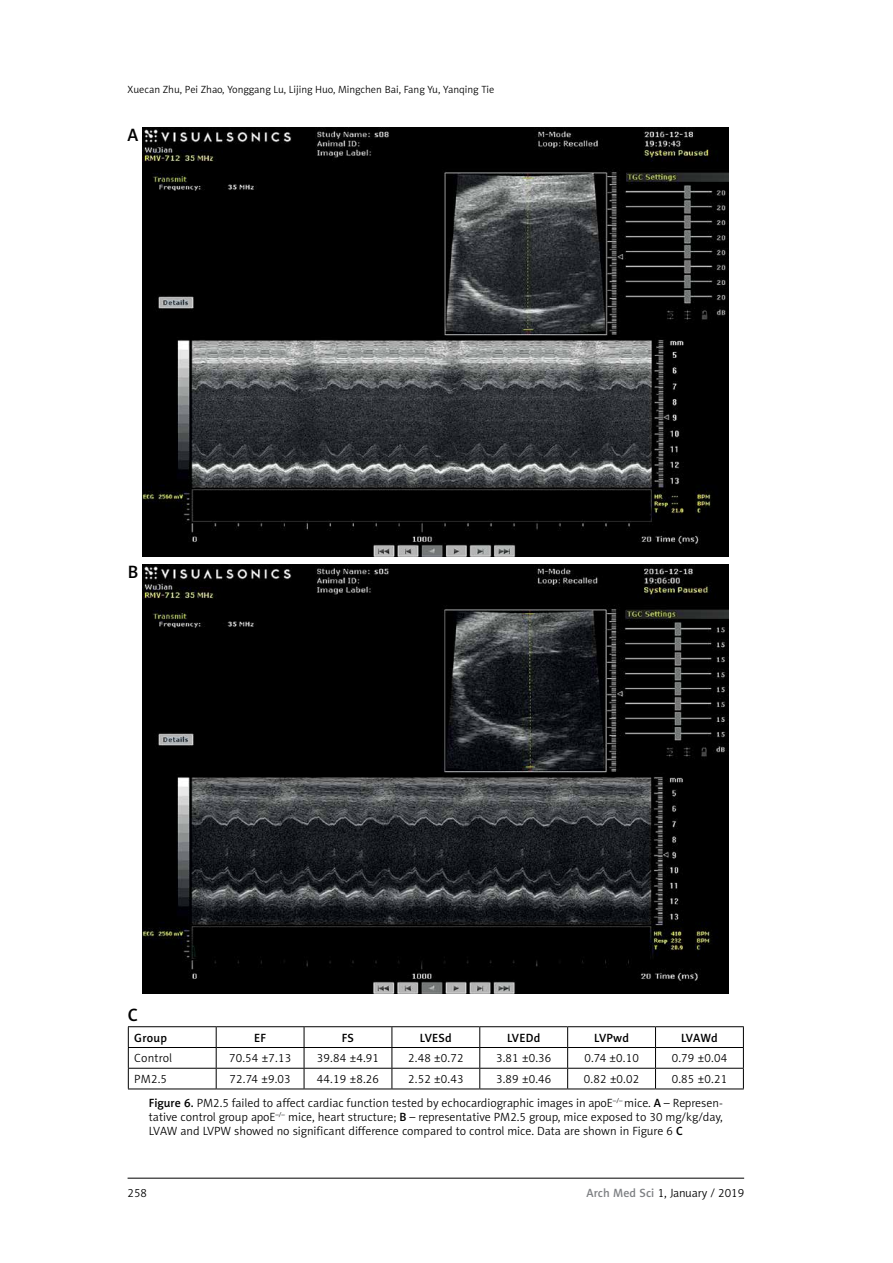
<style>
.page{position:relative;width:893px;height:1263px;background:#fff}
.page>*{position:absolute;margin:0;border:0;box-sizing:border-box;transform-origin:0 0}
.t1{font:18px "Naomi Sans EFN Medium";color:#000}
.t2{font:12px/14.4px "Naomi Sans EFN Light";color:#000;text-align:justify}
.t3{font:12px "Naomi Sans EFN Medium";letter-spacing:.015em;color:#000}
.t4{font:10.5px "Naomi Sans EFN Light";color:#000}
.s1{font-family:"Naomi Sans EFN Medium"}
.s2{font-family:"Naomi Sans EFN Medium";color:#808285}
</style>
<div class="page">
<hr style="left:128px;top:1178px;width:616px;height:1px;background:#000">
<img style="left:143px;top:128px;width:586px;height:428px">
<img style="left:143px;top:564px;width:586px;height:429px">
<hr style="left:128px;top:1026px;width:88px;height:1px;background:#000">
<hr style="left:216px;top:1026px;width:88px;height:1px;background:#000">
<hr style="left:304px;top:1026px;width:88px;height:1px;background:#000">
<hr style="left:392px;top:1026px;width:88px;height:1px;background:#000">
<hr style="left:480px;top:1026px;width:88px;height:1px;background:#000">
<hr style="left:568px;top:1026px;width:87px;height:1px;background:#000">
<hr style="left:655px;top:1026px;width:89px;height:1px;background:#000">
<hr style="left:128px;top:1047px;width:88px;height:1px;background:#000">
<hr style="left:216px;top:1047px;width:88px;height:1px;background:#000">
<hr style="left:304px;top:1047px;width:88px;height:1px;background:#000">
<hr style="left:392px;top:1047px;width:88px;height:1px;background:#000">
<hr style="left:480px;top:1047px;width:88px;height:1px;background:#000">
<hr style="left:568px;top:1047px;width:87px;height:1px;background:#000">
<hr style="left:655px;top:1047px;width:89px;height:1px;background:#000">
<hr style="left:128px;top:1068px;width:88px;height:1px;background:#000">
<svg style="left:128px;top:1027px;width:1px;height:61px"></svg>
<hr style="left:216px;top:1068px;width:88px;height:1px;background:#000">
<svg style="left:216px;top:1027px;width:1px;height:61px"></svg>
<hr style="left:304px;top:1068px;width:88px;height:1px;background:#000">
<svg style="left:304px;top:1027px;width:1px;height:61px"></svg>
<hr style="left:392px;top:1068px;width:88px;height:1px;background:#000">
<svg style="left:392px;top:1027px;width:1px;height:61px"></svg>
<hr style="left:480px;top:1068px;width:88px;height:1px;background:#000">
<svg style="left:479px;top:1027px;width:1px;height:61px"></svg>
<hr style="left:568px;top:1068px;width:87px;height:1px;background:#000">
<svg style="left:567px;top:1027px;width:1px;height:61px"></svg>
<hr style="left:655px;top:1068px;width:89px;height:1px;background:#000">
<svg style="left:655px;top:1027px;width:1px;height:61px"></svg>
<svg style="left:743px;top:1027px;width:1px;height:61px"></svg>
<hr style="left:128px;top:1088px;width:88px;height:1px;background:#000">
<hr style="left:216px;top:1088px;width:88px;height:1px;background:#000">
<hr style="left:304px;top:1088px;width:88px;height:1px;background:#000">
<hr style="left:392px;top:1088px;width:88px;height:1px;background:#000">
<hr style="left:480px;top:1088px;width:88px;height:1px;background:#000">
<hr style="left:568px;top:1088px;width:87px;height:1px;background:#000">
<hr style="left:655px;top:1088px;width:89px;height:1px;background:#000">
<p class="t4" style="left:128px;top:83px;width:368px">Xuecan Zhu, Pei Zhao, Yonggang Lu, Lijing Huo, Mingchen Bai, Fang Yu, Yanqing Tie</p>
<h1 class="t1" style="left:128px;top:124px;width:12px">A</h1>
<h1 class="t1" style="left:128px;top:561px;width:12px">B</h1>
<h1 class="t1" style="left:128px;top:1004px;width:12px">C</h1>
<p class="t3" style="left:134px;top:1030px;width:34px">Group</p>
<p class="t3" style="left:254px;top:1030px;width:13px">EF</p>
<p class="t3" style="left:342px;top:1030px;width:14px">FS</p>
<p class="t3" style="left:420px;top:1030px;width:33px">LVESd</p>
<p class="t3" style="left:507px;top:1030px;width:35px">LVEDd</p>
<p class="t3" style="left:594px;top:1030px;width:36px">LVPwd</p>
<p class="t3" style="left:681px;top:1030px;width:38px">LVAWd</p>
<p class="t2" style="left:134px;top:1051px;width:39px">Control</p>
<p class="t2" style="left:229px;top:1051px;width:64px">70.54 ±7.13</p>
<p class="t2" style="left:317px;top:1051px;width:64px">39.84 ±4.91</p>
<p class="t2" style="left:408px;top:1051px;width:57px">2.48 ±0.72</p>
<p class="t2" style="left:496px;top:1051px;width:57px">3.81 ±0.36</p>
<p class="t2" style="left:584px;top:1051px;width:56px">0.74 ±0.10</p>
<p class="t2" style="left:672px;top:1051px;width:57px">0.79 ±0.04</p>
<p class="t2" style="left:134px;top:1072px;width:34px">PM2.5</p>
<p class="t2" style="left:230px;top:1072px;width:63px">72.74 ±9.03</p>
<p class="t2" style="left:317px;top:1072px;width:64px">44.19 ±8.26</p>
<p class="t2" style="left:408px;top:1072px;width:57px">2.52 ±0.43</p>
<p class="t2" style="left:496px;top:1072px;width:57px">3.89 ±0.46</p>
<p class="t2" style="left:584px;top:1072px;width:57px">0.82 ±0.02</p>
<p class="t2" style="left:672px;top:1072px;width:57px">0.85 ±0.21</p>
<p class="t2" style="left:149px;top:1095px;width:576px"><span class="s1">Figure 6.</span> PM2.5 failed to affect cardiac function tested by echocardiographic images in apoE<sup>–/–</sup> mice. <span class="s1">A</span> – Represen&shy;tative control group apoE<sup>–/–</sup> mice, heart structure; <span class="s1">B</span> – representative PM2.5 group, mice exposed to 30 mg/kg/day, LVAW and LVPW showed no significant difference compared to control mice. Data are shown in Figure 6 <span class="s1">C</span></p>
<p class="t2" style="left:128px;top:1186px;width:21px">258</p>
<p class="t2" style="left:586px;top:1186px;width:159px"><span class="s2">Arch Med Sci</span> 1, January / 2019</p>
</div>
